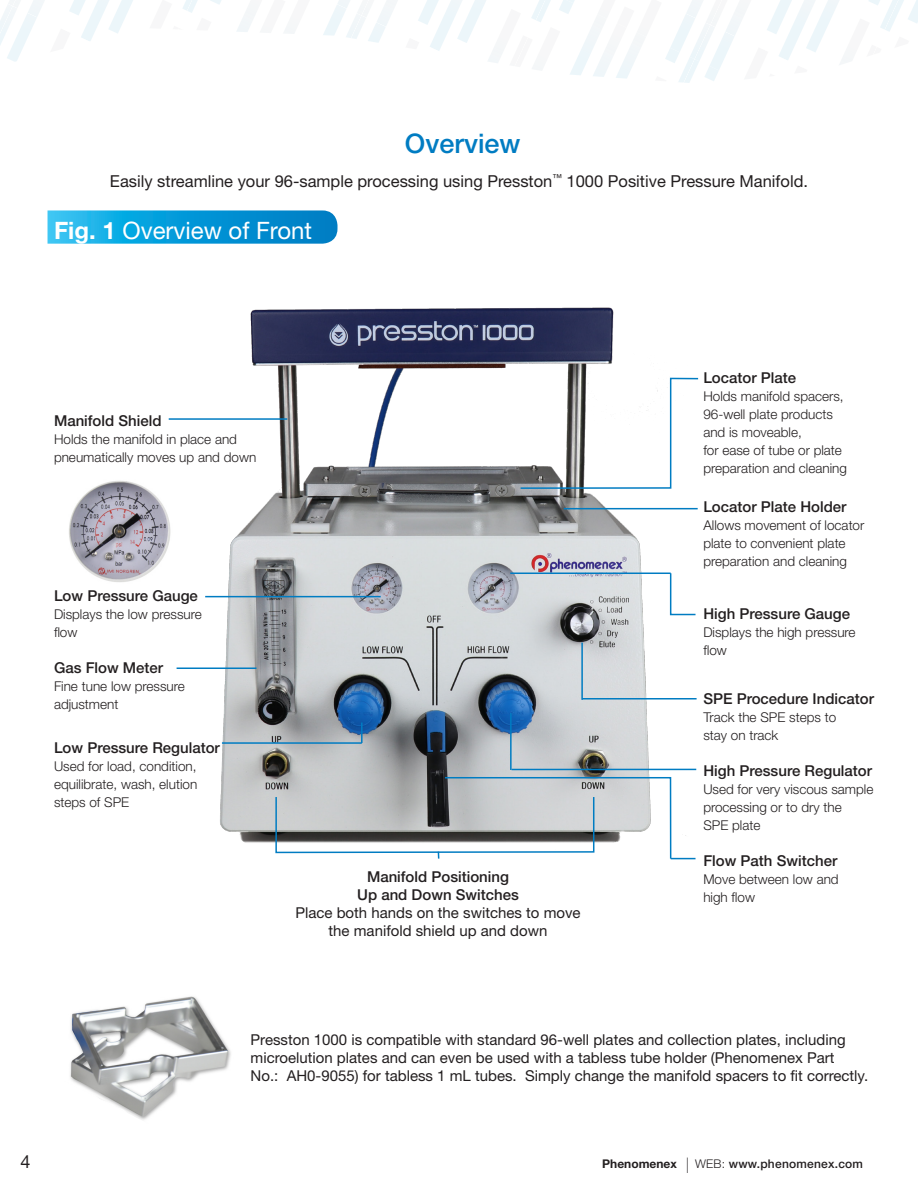
<style>
.page{position:relative;width:918px;height:1188px;background:#fff}
.page>*{position:absolute;margin:0;border:0;box-sizing:border-box;transform-origin:0 0}
.Heading_2{font:500 27px "Helvetica Neue LT Std";color:#007cc2}
.I1_-_Order_Text_Bold{font:24px "Helvetica Neue LT Std";color:#fff}
.t1{font:18px "Helvetica Neue LT Std";color:#231f20}
.Body_Text{font:16.5px "Helvetica Neue LT Std";color:#231f20}
.Body_Text_Bold{font:15px/18px "Helvetica Neue LT Std";color:#231f20}
.I1_-_Order_Text_Bold-2{font:500 15px/18px "Helvetica Neue LT Std";color:#231f20;text-align:center}
.I1_-_Order_Text_Bold-3{font:15px/18px "Helvetica Neue LT Std";color:#231f20;text-align:center}
.I1_-_Order_Text_Bold-4{font:300 13.5px/18px "Helvetica Neue LT Std";color:#231f20}
.t2{font:500 12px "Helvetica Neue LT Pro";letter-spacing:.02em;color:#231f20}
.s1{font-weight:700}
.s2{font-weight:400;font-stretch:condensed;font-size:21.6px}
.s3{font-weight:300}
</style>
<div class="page">
<svg style="left:740px;top:0;width:178px;height:65px"></svg>
<svg style="left:0;top:0;width:740px;height:83px"></svg>
<svg style="left:48px;top:210px;width:290px;height:34px;background:#129eda"></svg>
<img style="left:250px;top:307px;width:483px;height:524px">
<img style="left:69px;top:481px;width:98px;height:101px">
<svg style="left:167px;top:377px;width:533px;height:483px"></svg>
<hr style="left:361px;top:723px;width:2px;height:20px;background:#007cc2">
<hr style="left:581px;top:643px;width:2px;height:57px;background:#007cc2">
<hr style="left:510px;top:713px;width:2px;height:57px;background:#007cc2">
<img style="left:70px;top:996px;width:161px;height:124px">
<svg style="left:671px;top:858px;width:25px;height:1px"></svg>
<svg style="left:669px;top:572px;width:28px;height:44px"></svg>
<svg style="left:275px;top:796px;width:320px;height:63px"></svg>
<p class="Heading_2" style="left:405px;top:127px;width:117px">Overview</p>
<p class="Body_Text" style="left:110px;top:171px;width:697px">Easily streamline your 96-sample processing using Presston<sup>™</sup> 1000 Positive Pressure Manifold.</p>
<p class="I1_-_Order_Text_Bold" style="left:54px;top:216px;width:260px"><span class="s1">Fig. 1</span> Overview of Front</p>
<p class="I1_-_Order_Text_Bold-2" style="left:54px;top:411px;width:109px">Manifold Shield</p>
<p class="I1_-_Order_Text_Bold-4" style="left:54px;top:430px;width:204px">Holds the manifold in place and pneumatically moves up and down</p>
<p class="I1_-_Order_Text_Bold-2" style="left:54px;top:587px;width:145px">Low Pressure Gauge</p>
<p class="I1_-_Order_Text_Bold-4" style="left:54px;top:605px;width:149px">Displays the low pressure flow</p>
<p class="I1_-_Order_Text_Bold-2" style="left:54px;top:659px;width:111px">Gas Flow Meter</p>
<p class="I1_-_Order_Text_Bold-4" style="left:54px;top:677px;width:132px">Fine tune low pressure</p>
<p class="I1_-_Order_Text_Bold-4" style="left:54px;top:695px;width:66px">adjustment</p>
<p class="I1_-_Order_Text_Bold-2" style="left:54px;top:738px;width:167px">Low Pressure Regulator</p>
<p class="I1_-_Order_Text_Bold-4" style="left:54px;top:757px;width:145px;text-align:justify">Used for load, condition, equilibrate, wash, elution steps of SPE</p>
<p class="I1_-_Order_Text_Bold-2" style="left:357px;top:868px;width:163px">Manifold Positioning<br>Up and Down Switches</p>
<p class="I1_-_Order_Text_Bold-3" style="left:295px;top:903px;width:287px">Place both hands on the switches to move the manifold shield up and down</p>
<p class="I1_-_Order_Text_Bold-2" style="left:703px;top:369px;width:94px">Locator Plate</p>
<p class="I1_-_Order_Text_Bold-4" style="left:703px;top:387px;width:142px">Holds manifold spacers,<br>96-well plate products and is moveable,</p>
<p class="I1_-_Order_Text_Bold-4" style="left:703px;top:441px;width:140px">for ease of tube or plate</p>
<p class="I1_-_Order_Text_Bold-4" style="left:703px;top:459px;width:145px">preparation and cleaning</p>
<p class="I1_-_Order_Text_Bold-2" style="left:703px;top:498px;width:145px">Locator Plate Holder</p>
<p class="I1_-_Order_Text_Bold-4" style="left:703px;top:516px;width:163px">Allows movement of locator plate to convenient plate preparation and cleaning</p>
<p class="I1_-_Order_Text_Bold-2" style="left:703px;top:604px;width:148px">High Pressure Gauge</p>
<p class="I1_-_Order_Text_Bold-4" style="left:703px;top:623px;width:154px">Displays the high pressure flow</p>
<p class="I1_-_Order_Text_Bold-2" style="left:703px;top:690px;width:172px">SPE Procedure Indicator</p>
<p class="I1_-_Order_Text_Bold-4" style="left:703px;top:708px;width:134px">Track the SPE steps to stay on track</p>
<p class="I1_-_Order_Text_Bold-2" style="left:703px;top:762px;width:170px">High Pressure Regulator</p>
<p class="I1_-_Order_Text_Bold-4" style="left:703px;top:780px;width:172px">Used for very viscous sample processing or to dry the<br>SPE plate</p>
<p class="I1_-_Order_Text_Bold-2" style="left:703px;top:852px;width:135px">Flow Path Switcher</p>
<p class="I1_-_Order_Text_Bold-4" style="left:703px;top:870px;width:137px">Move between low and high flow</p>
<p class="Body_Text_Bold" style="left:251px;top:1031px;width:617px">Presston 1000 is compatible with standard 96-well plates and collection plates, including microelution plates and can even be used with a tabless tube holder (Phenomenex Part<br>No. : AH0-9055) for tabless 1 mL tubes. Simply change the manifold spacers to fit correctly.</p>
<h3 class="t1" style="left:21px;top:1151px;width:12px">4</h3>
<p class="t2" style="left:602px;top:1157px;width:262px"><span class="s1">Phenomenex</span> <span class="s2">l</span> <span class="s3">WEB:</span> www.phenomenex.com</p>
</div>
